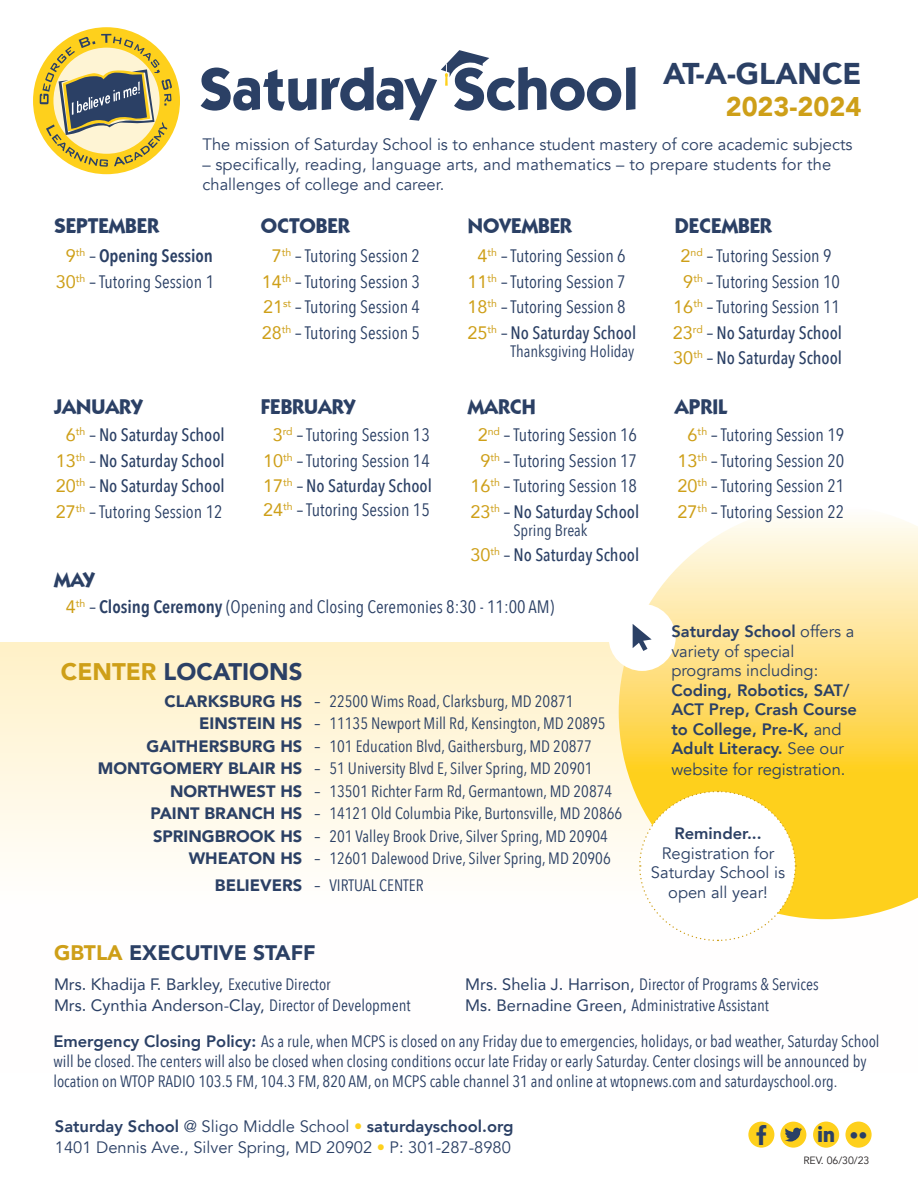
<style>
.page{position:relative;width:918px;height:1188px;background:#fff}
.page>*{position:absolute;margin:0;border:0;box-sizing:border-box;transform-origin:0 0}
.t1{font:700 60px "ITC Kabel Std";color:#2b4065}
.t2{font:900 30px "Avenir";color:#2b4065}
.t3{font:900 27px "Avenir";color:#ce9f18}
.t4{font:900 26.25px "Avenir";color:#2b4065}
.t5{font:800 24.3px "Barlow";color:#2b4065}
.t6{font:900 24px "Avenir";color:#2b4065}
.t7{font:800 21.3px "Barlow";color:#2b4065}
.t8{font:700 21px "ITC Kabel Std";color:#2b4065}
.t9{font:900 21px "Avenir";color:#2b4065}
.t10{font:18px "Avenir Next Condensed";color:#2b4065}
.t11{font:500 18px "Avenir Next Condensed";color:#2b4065}
.t12{font:600 18px "Avenir Next Condensed";color:#2b4065}
.t13{font:16.5px/19.8px "Avenir Next Condensed";color:#2b4065}
.t14{font:16.5px/19.5px "Avenir";color:#2b4065}
.t15{font:800 16.5px/19.5px "Avenir";color:#2b4065}
.t16{font:16.5px "Avenir";color:#2b4065}
.t17{font:10.5px "Avenir";color:#231f20}
.s1{font-family:"Avenir";font-weight:400;color:#ce9f18}
.s2{font-weight:400}
.s3{font-family:"Avenir";color:#ce9f18}
.s4{font-weight:600}
.s5{color:#ce9f18}
.s6{font-family:"Avenir";font-weight:900}
.s7{font-weight:800}
.s8{font-family:"Avenir Next Condensed"}
.s9{font-family:"Avenir"}
.s10{font-family:"Avenir";font-weight:800}
.s11{font-weight:400;color:#fed01c}
.s12{color:#fed01c}
</style>
<div class="page">
<div style="left:780px;top:1122px;width:26px;height:26px;background:#fed01c;border-radius:50%"></div>
<div style="left:0;top:642px;width:918px;height:430px;background:linear-gradient(to bottom,#fff3cf,#fff)"></div>
<svg style="left:619px;top:518px;width:299px;height:401px;background:#fee17e"></svg>
<div style="left:609px;top:604px;width:67px;height:67px;background:#fff;border-radius:50%"></div>
<svg style="left:633px;top:624px;width:19px;height:27px"></svg>
<svg style="left:441px;top:50px;width:48px;height:36px"></svg>
<div style="left:748px;top:1122px;width:26px;height:26px;background:#fed01c;border-radius:50%"></div>
<div style="left:813px;top:1122px;width:26px;height:26px;background:#fed01c;border-radius:50%"></div>
<div style="left:845px;top:1122px;width:27px;height:26px;background:#fed01c;border-radius:50%"></div>
<svg style="left:785px;top:1127px;width:17px;height:15px"></svg>
<div style="left:33px;top:27px;width:147px;height:147px;background:#fed01c;border-radius:50%"></div>
<svg style="left:40px;top:34px;width:132px;height:133px"></svg>
<svg style="left:638px;top:790px;width:159px;height:152px"></svg>
<p class="t1" style="left:199px;top:53px;width:442px">Saturday School</p>
<p class="t2" style="left:663px;top:48px;width:200px">AT-A-GLANCE</p>
<p class="t3" style="left:726px;top:84px;width:137px">2023-2024</p>
<p class="t14" style="left:203px;top:135px;width:652px">The mission of Saturday School is to enhance student mastery of core academic subjects</p>
<p class="t14" style="left:203px;top:155px;width:630px">– specifically, reading, language arts, and mathematics – to prepare students for the challenges of college and career.</p>
<p class="t8" style="left:54px;top:213px;width:107px">SEPTEMBER</p>
<p class="t8" style="left:261px;top:213px;width:90px">OCTOBER</p>
<p class="t8" style="left:468px;top:213px;width:105px">NOVEMBER</p>
<p class="t8" style="left:675px;top:213px;width:98px">DECEMBER</p>
<p class="t12" style="left:66px;top:240px;width:149px"><span class="s1">9</span><sup>th</sup> <span class="s2">–</span> Opening Session</p>
<p class="t10" style="left:56px;top:266px;width:160px"><span class="s3">30</span><sup>th</sup> – Tutoring Session 1</p>
<p class="t10" style="left:272px;top:240px;width:150px"><span class="s3">7</span><sup>th</sup> – Tutoring Session 2</p>
<p class="t10" style="left:262px;top:266px;width:160px"><span class="s3">14</span><sup>th</sup> – Tutoring Session 3</p>
<p class="t10" style="left:263px;top:291px;width:158px"><span class="s3">21</span><sup>st</sup> – Tutoring Session 4</p>
<p class="t10" style="left:262px;top:317px;width:160px"><span class="s3">28</span><sup>th</sup> – Tutoring Session 5</p>
<p class="t10" style="left:478px;top:240px;width:150px"><span class="s3">4</span><sup>th</sup> – Tutoring Session 6</p>
<p class="t10" style="left:468px;top:266px;width:160px"><span class="s3">11</span><sup>th</sup> – Tutoring Session 7</p>
<p class="t10" style="left:468px;top:291px;width:160px"><span class="s3">18</span><sup>th</sup> – Tutoring Session 8</p>
<p class="t11" style="left:468px;top:321px;width:170px"><span class="s1">25</span><sup>th</sup> <span class="s2">–</span> No Saturday School</p>
<p class="t13" style="left:511px;top:340px;width:125px">Thanksgiving Holiday</p>
<p class="t10" style="left:681px;top:240px;width:152px"><span class="s3">2</span><sup>nd</sup> – Tutoring Session 9</p>
<p class="t10" style="left:683px;top:266px;width:158px"><span class="s3">9</span><sup>th</sup> – Tutoring Session 10</p>
<p class="t10" style="left:673px;top:291px;width:168px"><span class="s3">16</span><sup>th</sup> – Tutoring Session 11</p>
<p class="t11" style="left:673px;top:321px;width:171px"><span class="s1">23</span><sup>rd</sup> <span class="s2">–</span> No Saturday School</p>
<p class="t11" style="left:673px;top:347px;width:170px"><span class="s1">30</span><sup>th</sup> <span class="s2">–</span> No Saturday School</p>
<p class="t8" style="left:54px;top:394px;width:90px">JANUARY</p>
<p class="t8" style="left:261px;top:394px;width:96px">FEBRUARY</p>
<p class="t8" style="left:468px;top:394px;width:69px">MARCH</p>
<p class="t8" style="left:675px;top:394px;width:54px">APRIL</p>
<p class="t11" style="left:66px;top:424px;width:160px"><span class="s1">6</span><sup>th</sup> <span class="s2">–</span> No Saturday School</p>
<p class="t11" style="left:56px;top:450px;width:170px"><span class="s1">13</span><sup>th</sup> <span class="s2">–</span> No Saturday School</p>
<p class="t11" style="left:56px;top:475px;width:170px"><span class="s1">20</span><sup>th</sup> <span class="s2">–</span> No Saturday School</p>
<p class="t10" style="left:56px;top:496px;width:168px"><span class="s3">27</span><sup>th</sup> – Tutoring Session 12</p>
<p class="t10" style="left:273px;top:420px;width:159px"><span class="s3">3</span><sup>rd</sup> – Tutoring Session 13</p>
<p class="t10" style="left:263px;top:445px;width:168px"><span class="s3">10</span><sup>th</sup> – Tutoring Session 14</p>
<p class="t11" style="left:263px;top:475px;width:170px"><span class="s1">17</span><sup>th</sup> <span class="s2">–</span> No Saturday School</p>
<p class="t10" style="left:263px;top:495px;width:168px"><span class="s3">24</span><sup>th</sup> – Tutoring Session 15</p>
<p class="t10" style="left:478px;top:420px;width:161px"><span class="s3">2</span><sup>nd</sup> – Tutoring Session 16</p>
<p class="t10" style="left:480px;top:445px;width:158px"><span class="s3">9</span><sup>th</sup> – Tutoring Session 17</p>
<p class="t10" style="left:470px;top:471px;width:168px"><span class="s3">16</span><sup>th</sup> – Tutoring Session 18</p>
<p class="t11" style="left:470px;top:501px;width:170px"><span class="s1">23</span><sup>th</sup> <span class="s2">–</span> No Saturday School</p>
<p class="t13" style="left:513px;top:519px;width:76px">Spring Break</p>
<p class="t11" style="left:470px;top:544px;width:170px"><span class="s1">30</span><sup>th</sup> <span class="s2">–</span> No Saturday School</p>
<p class="t10" style="left:688px;top:420px;width:158px"><span class="s3">6</span><sup>th</sup> – Tutoring Session 19</p>
<p class="t10" style="left:678px;top:445px;width:168px"><span class="s3">13</span><sup>th</sup> – Tutoring Session 20</p>
<p class="t10" style="left:678px;top:471px;width:168px"><span class="s3">20</span><sup>th</sup> – Tutoring Session 21</p>
<p class="t10" style="left:678px;top:496px;width:168px"><span class="s3">27</span><sup>th</sup> – Tutoring Session 22</p>
<p class="t8" style="left:54px;top:567px;width:42px">MAY</p>
<p class="t10" style="left:66px;top:591px;width:490px"><span class="s3">4</span><sup>th</sup> – <span class="s4">Closing Ceremony</span> (Opening and Closing Ceremonies 8:30 - 11:00 AM)</p>
<p class="t6" style="left:61px;top:651px;width:243px"><span class="s5">CENTER</span> LOCATIONS</p>
<p class="t13" style="left:165px;top:690px;width:411px"><span class="s6">CLARKSBURG HS</span> – 22500 Wims Road, Clarksburg, MD 20871</p>
<p class="t13" style="left:199px;top:713px;width:408px"><span class="s6">EINSTEIN HS</span> – 11135 Newport Mill Rd, Kensington, MD 20895</p>
<p class="t13" style="left:147px;top:735px;width:447px"><span class="s6">GAITHERSBURG HS</span> – 101 Education Blvd, Gaithersburg, MD 20877</p>
<p class="t13" style="left:98px;top:758px;width:496px"><span class="s6">MONTGOMERY BLAIR HS</span> – 51 University Blvd E, Silver Spring, MD 20901</p>
<p class="t13" style="left:170px;top:780px;width:444px"><span class="s6">NORTHWEST HS</span> – 13501 Richter Farm Rd, Germantown, MD 20874</p>
<p class="t13" style="left:151px;top:803px;width:473px"><span class="s6">PAINT BRANCH HS</span> – 14121 Old Columbia Pike, Burtonsville, MD 20866</p>
<p class="t13" style="left:153px;top:825px;width:456px"><span class="s6">SPRINGBROOK HS</span> – 201 Valley Brook Drive, Silver Spring, MD 20904</p>
<p class="t13" style="left:189px;top:848px;width:424px"><span class="s6">WHEATON HS</span> – 12601 Dalewood Drive, Silver Spring, MD 20906</p>
<p class="t13" style="left:215px;top:875px;width:210px"><span class="s6">BELIEVERS</span> – VIRTUAL CENTER</p>
<p class="t15" style="left:671px;top:622px;width:187px">Saturday School <span class="s2">offers a variety of special programs including:<br></span>Coding, Robotics, SAT/<br>ACT Prep, Crash Course to College, Pre-K, <span class="s2">and<br></span>Adult Literacy. <span class="s2">See our</span></p>
<p class="t14" style="left:671px;top:760px;width:176px">website for registration.</p>
<p class="t14" style="left:651px;top:824px;width:136px;text-align:center"><span class="s7">Reminder...<br></span>Registration for<br>Saturday School is open all year!</p>
<p class="t9" style="left:54px;top:934px;width:263px"><span class="s5">GBTLA</span> EXECUTIVE STAFF</p>
<p class="t16" style="left:54px;top:971px;width:278px">Mrs. Khadija F. Barkley, <span class="s8">Executive Director</span></p>
<p class="t16" style="left:54px;top:992px;width:358px">Mrs. Cynthia Anderson-Clay, <span class="s8">Director of Development</span></p>
<p class="t13" style="left:465px;top:973px;width:355px"><span class="s9">Mrs. Shelia J. Harrison,</span> Director of Programs &amp; Services</p>
<p class="t13" style="left:465px;top:994px;width:305px"><span class="s9">Ms. Bernadine Green,</span> Administrative Assistant</p>
<p class="t13" style="left:53px;top:1031px;width:828px"><span class="s10">Emergency Closing Policy:</span> As a rule, when MCPS is closed on any Friday due to emergencies, holidays, or bad weather, Saturday School will be closed. The centers will also be closed when closing conditions occur late Friday or early Saturday. Center closings will be announced by location on WTOP RADIO 103.5 FM, 104.3 FM, 820 AM, on MCPS cable channel 31 and online at wtopnews.com and saturdayschool.org.</p>
<p class="t4" style="left:757px;top:1113px;width:11px">f</p>
<p class="t7" style="left:817px;top:1118px;width:19px">in</p>
<p class="t5" style="left:850px;top:1115px;width:18px">• •</p>
<p class="t15" style="left:55px;top:1117px;width:460px">Saturday School <span class="s2">@ Sligo Middle School</span> <span class="s11">•</span> saturdayschool.org</p>
<p class="t14" style="left:55px;top:1138px;width:458px">1401 Dennis Ave., Silver Spring, MD 20902 <span class="s12">•</span> P: 301-287-8980</p>
<p class="t17" style="left:803px;top:1154px;width:68px">REV. 06/30/23</p>
</div>
